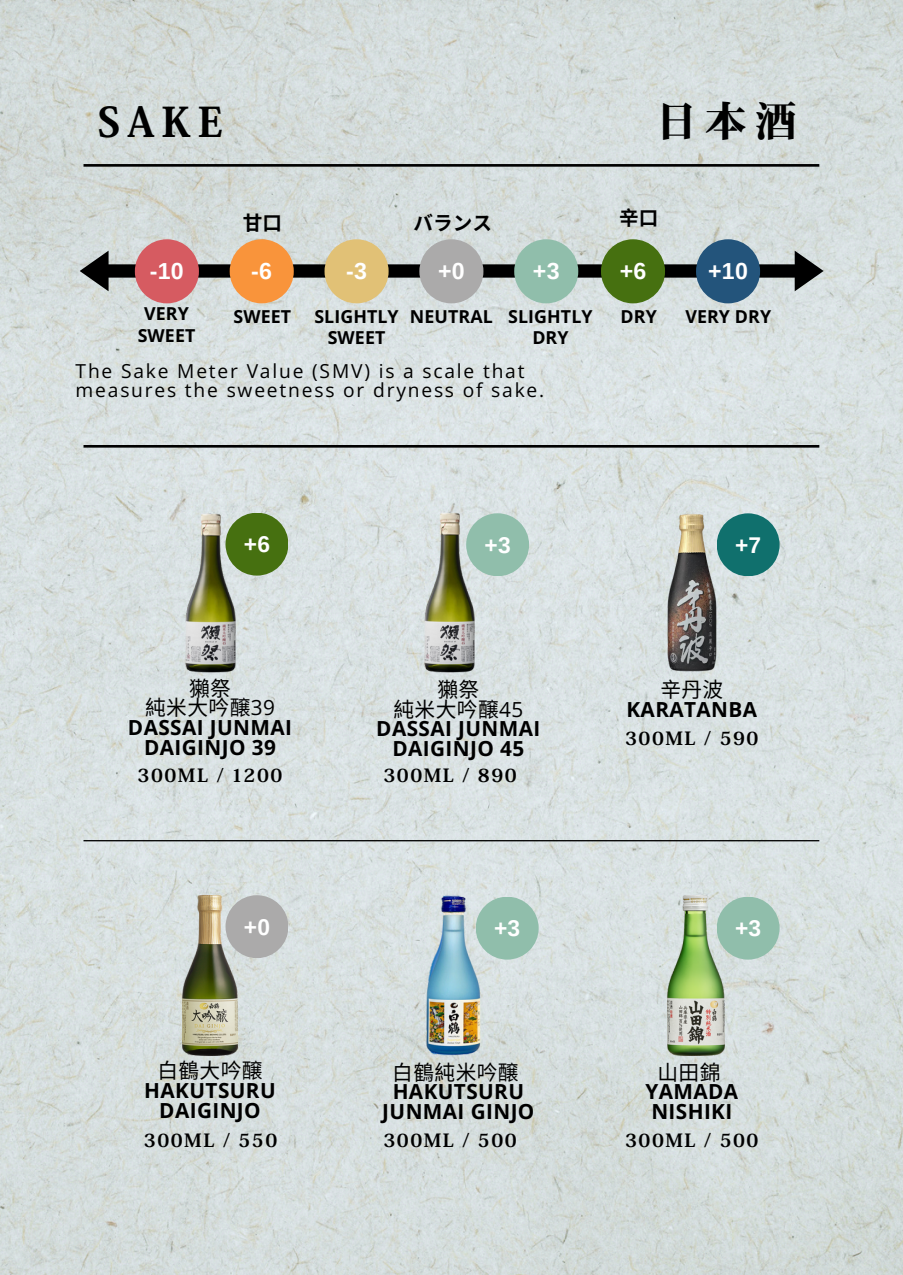
<style>
.page{position:relative;width:903px;height:1275px;background:#fff}
.page>*{position:absolute;margin:0;border:0;box-sizing:border-box;transform-origin:0 0}
.t1{font:42.7px "Heisei Min Std W9";letter-spacing:.16em;color:#000}
.t2{font:700 23.1px "Arimo";color:#fff}
.t3{font:700 22.75px "Arimo";color:#fff}
.t4{font:700 20.82px/19.6px "Open Sans";letter-spacing:.02em;color:#000;text-align:center}
.t5{font:700 19.6px "Noto Sans CJ Ksc";color:#000}
.t6{font:19.25px/18.4px "Open Sans";letter-spacing:.095em;color:#000}
.t7{font:19.07px "Heisei Min Std W9";letter-spacing:.08em;color:#000}
.t8{font:700 17.85px/21.3px "Open Sans";letter-spacing:.005em;color:#000;text-align:center}
.s1{font-family:"Noto Sans CJ Ksc";font-weight:400}
.s2{font-weight:400}
</style>
<div class="page">
<img style="left:0;top:0;width:903px;height:1274px">
<svg style="left:80px;top:251px;width:744px;height:40px;background:#8e9392"></svg>
<div style="left:419px;top:239px;width:64px;height:64px;background:#abaaaa;border-radius:50%"></div>
<div style="left:514px;top:239px;width:64px;height:64px;background:#90beab;border-radius:50%"></div>
<div style="left:601px;top:239px;width:64px;height:64px;background:#467010;border-radius:50%"></div>
<div style="left:696px;top:239px;width:64px;height:64px;background:#23547b;border-radius:50%"></div>
<div style="left:325px;top:239px;width:64px;height:64px;background:#e1c176;border-radius:50%"></div>
<div style="left:230px;top:239px;width:64px;height:64px;background:#f9943b;border-radius:50%"></div>
<div style="left:135px;top:239px;width:64px;height:64px;background:#d65b61;border-radius:50%"></div>
<hr style="left:84px;top:445px;width:735px;height:2px;background:#000">
<img style="left:185px;top:512px;width:51px;height:161px">
<img style="left:667px;top:513px;width:50px;height:159px">
<div style="left:226px;top:512px;width:62px;height:63px;background:#467010;border-radius:50%"></div>
<img style="left:425px;top:512px;width:51px;height:161px">
<div style="left:466px;top:513px;width:63px;height:63px;background:#90beab;border-radius:50%"></div>
<div style="left:717px;top:513px;width:63px;height:63px;background:#10706d;border-radius:50%"></div>
<hr style="left:84px;top:840px;width:735px;height:1px;background:#000">
<img style="left:183px;top:895px;width:55px;height:160px">
<img style="left:668px;top:895px;width:56px;height:160px">
<div style="left:226px;top:895px;width:62px;height:63px;background:#abaaaa;border-radius:50%"></div>
<div style="left:717px;top:896px;width:63px;height:63px;background:#90beab;border-radius:50%"></div>
<img style="left:373px;top:895px;width:160px;height:160px">
<div style="left:476px;top:896px;width:63px;height:63px;background:#90beab;border-radius:50%"></div>
<hr style="left:84px;top:164px;width:735px;height:3px;background:#000">
<h2 class="t1" style="left:98px;top:99px;width:127px">SAKE</h2>
<p class="t1" style="left:655px;top:99px;width:143px">日本酒</p>
<h6 class="t5" style="left:243px;top:207px;width:37px">甘口</h6>
<p class="t5" style="left:414px;top:207px;width:80px">バランス</p>
<p class="t5" style="left:619px;top:202px;width:37px">辛口</p>
<h5 class="t2" style="left:150px;top:258px;width:35px">-10</h5>
<h5 class="t2" style="left:251px;top:258px;width:22px">-6</h5>
<h5 class="t2" style="left:346px;top:258px;width:22px">-3</h5>
<p class="t2" style="left:438px;top:258px;width:28px">+0</p>
<h1 class="t2" style="left:533px;top:258px;width:28px">+3</h1>
<h1 class="t2" style="left:620px;top:258px;width:28px">+6</h1>
<p class="t2" style="left:708px;top:258px;width:41px">+10</p>
<p class="t8" style="left:138px;top:303px;width:59px">VERY<br>SWEET</p>
<p class="t8" style="left:234px;top:305px;width:59px">SWEET</p>
<p class="t8" style="left:314px;top:305px;width:86px">SLIGHTLY<br>SWEET</p>
<p class="t8" style="left:410px;top:305px;width:84px">NEUTRAL</p>
<p class="t8" style="left:508px;top:305px;width:86px">SLIGHTLY</p>
<p class="t8" style="left:532px;top:326px;width:38px">DRY</p>
<h2 class="t6" style="left:76px;top:362px;width:470px">The Sake Meter Value (SMV) is a scale that measures the sweetness or dryness of sake.</h2>
<p class="t8" style="left:621px;top:305px;width:38px">DRY</p>
<p class="t8" style="left:685px;top:305px;width:87px">VERY DRY</p>
<h2 class="t3" style="left:244px;top:531px;width:28px">+6</h2>
<h2 class="t3" style="left:485px;top:532px;width:28px">+3</h2>
<h2 class="t3" style="left:735px;top:532px;width:28px">+7</h2>
<h4 class="t4" style="left:128px;top:678px;width:166px"><span class="s1">獺祭<br>純米大吟醸</span><span class="s2">39<br></span>DASSAI JUNMAI<br>DAIGINJO 39</h4>
<h3 class="t7" style="left:138px;top:765px;width:146px">300ML / 1200</h3>
<p class="t4" style="left:376px;top:679px;width:166px"><span class="s1">獺祭<br>純米大吟醸</span><span class="s2">45<br></span>DASSAI JUNMAI<br>DAIGINJO 45</p>
<h2 class="t7" style="left:383px;top:765px;width:135px">300ML / 890</h2>
<h4 class="t4" style="left:626px;top:679px;width:132px"><span class="s1">辛丹波<br></span>KARATANBA</h4>
<h3 class="t7" style="left:625px;top:727px;width:135px">300ML / 590</h3>
<h2 class="t3" style="left:244px;top:914px;width:28px">+0</h2>
<h2 class="t3" style="left:494px;top:915px;width:28px">+3</h2>
<h2 class="t3" style="left:735px;top:915px;width:28px">+3</h2>
<p class="t4" style="left:144px;top:1060px;width:133px"><span class="s1">白鶴大吟醸<br></span>HAKUTSURU<br>DAIGINJO</p>
<h2 class="t7" style="left:144px;top:1129px;width:135px">300ML / 550</h2>
<h4 class="t4" style="left:382px;top:1061px;width:154px"><span class="s1">白鶴純米吟醸<br></span>HAKUTSURU<br>JUNMAI GINJO</h4>
<h3 class="t7" style="left:383px;top:1129px;width:135px">300ML / 500</h3>
<p class="t4" style="left:645px;top:1061px;width:94px"><span class="s1">山田錦<br></span>YAMADA<br>NISHIKI</p>
<p class="t7" style="left:625px;top:1129px;width:135px">300ML / 500</p>
</div>
